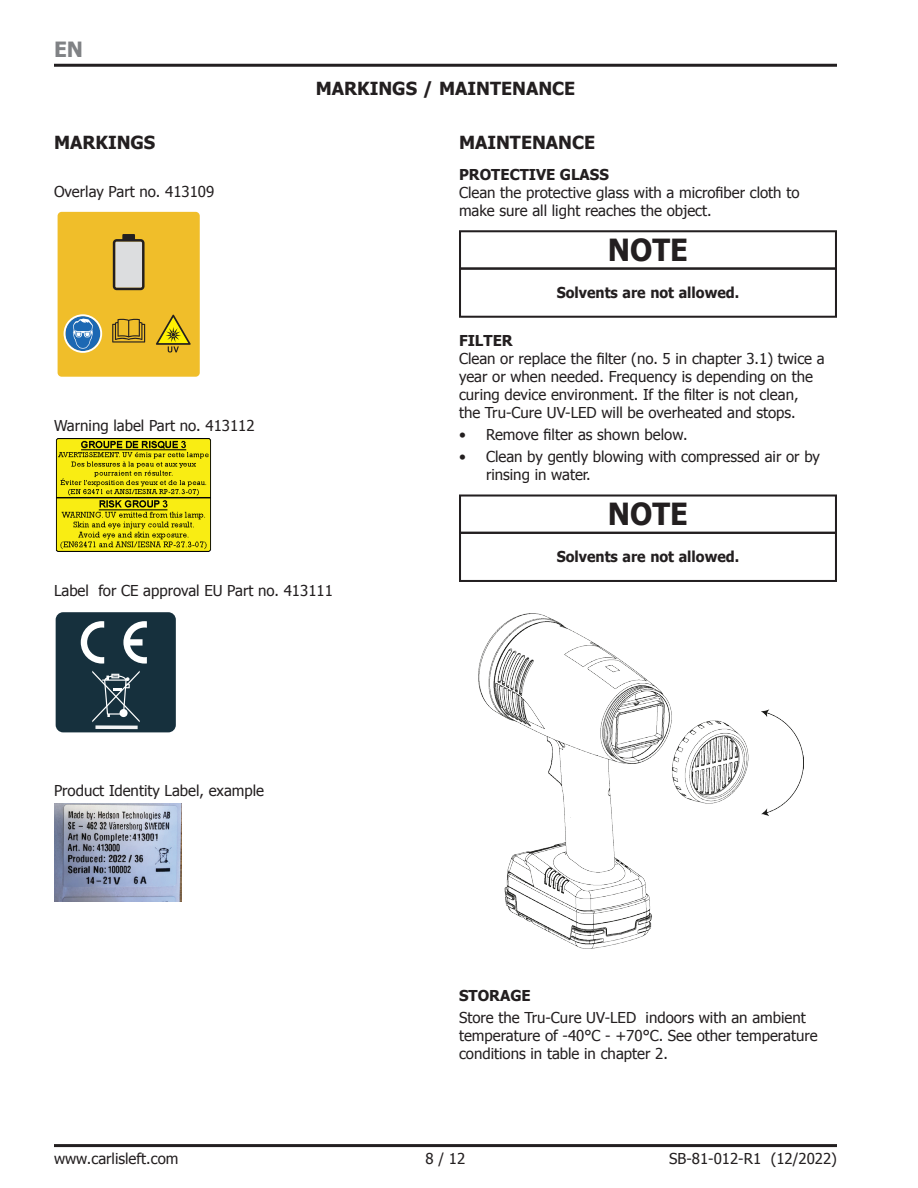
<style>
.page{position:relative;width:918px;height:1188px;background:#fff}
.page>*{position:absolute;margin:0;border:0;box-sizing:border-box;transform-origin:0 0}
.t1{font:700 30.45px "Tahoma";color:#231f20;scale:.95 1}
.t2{font:700 21px "Tahoma";color:#808285}
.t3{font:700 18px "Tahoma";color:#231f20}
.t4{font:17.4px "Myriad Pro";color:#231f20}
.t5{font:15px/18px "Tahoma";color:#231f20}
.t6{font:700 15px "Tahoma";color:#231f20;scale:.95 1}
.t7{font:700 15px "Tahoma";color:#231f20}
</style>
<div class="page">
<div style="left:459px;top:268px;width:378px;height:50px;border:2px solid #231f20"></div>
<div style="left:459px;top:230px;width:378px;height:39px;border:2px solid #231f20"></div>
<div style="left:459px;top:532px;width:378px;height:50px;border:2px solid #231f20"></div>
<div style="left:459px;top:495px;width:378px;height:39px;border:2px solid #231f20"></div>
<img style="left:479px;top:614px;width:324px;height:335px">
<div style="left:58px;top:212px;width:142px;height:165px;background:#f0be2a;border-radius:4px"></div>
<svg style="left:113px;top:234px;width:32px;height:56px;background:#b1ada1"></svg>
<svg style="left:112px;top:318px;width:33px;height:25px"></svg>
<svg style="left:156px;top:315px;width:35px;height:38px"></svg>
<svg style="left:64px;top:314px;width:38px;height:39px"></svg>
<img style="left:56px;top:438px;width:155px;height:113px">
<div style="left:56px;top:612px;width:120px;height:120px;background:#16303d;border-radius:8px"></div>
<svg style="left:81px;top:621px;width:23px;height:43px"></svg>
<svg style="left:123px;top:621px;width:24px;height:43px"></svg>
<svg style="left:92px;top:671px;width:48px;height:51px"></svg>
<svg style="left:95px;top:725px;width:43px;height:4px"></svg>
<img style="left:54px;top:803px;width:128px;height:99px">
<hr style="left:54px;top:64px;width:783px;height:3px;background:#231f20">
<hr style="left:54px;top:1144px;width:783px;height:3px;background:#231f20">
<h2 class="t2" style="left:54px;top:35px;width:31px">EN</h2>
<p class="t3" style="left:54px;top:130px;width:103px">MARKINGS</p>
<p class="t5" style="left:54px;top:181px;width:162px">Overlay Part no. 413109</p>
<p class="t4" style="left:57px;top:411px;width:172px">Geometry and graphics</p>
<p class="t5" style="left:54px;top:416px;width:202px">Warning label Part no. 413112</p>
<p class="t3" style="left:316px;top:76px;width:261px">MARKINGS / MAINTENANCE</p>
<p class="t3" style="left:459px;top:130px;width:138px">MAINTENANCE</p>
<p class="t7" style="left:459px;top:164px;width:151px">PROTECTIVE GLASS</p>
<p class="t5" style="left:459px;top:183px;width:342px">Clean the protective glass with a microfiber cloth to make sure all light reaches the object.</p>
<p class="t4" style="left:447px;top:140px;width:32px">34,5</p>
<p class="t4" style="left:448px;top:165px;width:23px">6,5</p>
<p class="t4" style="left:539px;top:197px;width:23px;rotate:-90deg">7,2</p>
<h1 class="t1" style="left:608px;top:228px;width:86px">NOTE</h1>
<p class="t6" style="left:557px;top:282px;width:194px">Solvents are not allowed.</p>
<p class="t4" style="left:564px;top:304px;width:19px;rotate:-90deg">40</p>
<p class="t7" style="left:459px;top:330px;width:55px">FILTER</p>
<p class="t5" style="left:459px;top:349px;width:367px">Clean or replace the filter (no. 5 in chapter 3.1) twice a year or when needed. Frequency is depending on the curing device environment. If the filter is not clean,<br>the Tru-Cure UV-LED will be overheated and stops.</p>
<p class="t5" style="left:459px;top:425px;width:230px">• Remove filter as shown below.</p>
<p class="t5" style="left:486px;top:447px;width:336px;text-indent:-27px">• Clean by gently blowing with compressed air or by rinsing in water.</p>
<p class="t4" style="left:567px;top:392px;width:24px">R 1</p>
<h1 class="t1" style="left:608px;top:493px;width:86px">NOTE</h1>
<p class="t6" style="left:557px;top:546px;width:194px">Solvents are not allowed.</p>
<p class="t5" style="left:54px;top:581px;width:280px">Label for CE approval EU Part no. 413111</p>
<p class="t5" style="left:54px;top:781px;width:212px">Product Identity Label, example</p>
<p class="t7" style="left:459px;top:985px;width:73px">STORAGE</p>
<p class="t5" style="left:459px;top:1008px;width:360px">Store the Tru-Cure UV-LED indoors with an ambient temperature of -40°C - +70°C. See other temperature conditions in table in chapter 2.</p>
<p class="t5" style="left:54px;top:1149px;width:126px">www.carlisleft.com</p>
<p class="t5" style="left:426px;top:1149px;width:41px">8 / 12</p>
<p class="t5" style="left:669px;top:1149px;width:169px">SB-81-012-R1 (12/2022)</p>
</div>
